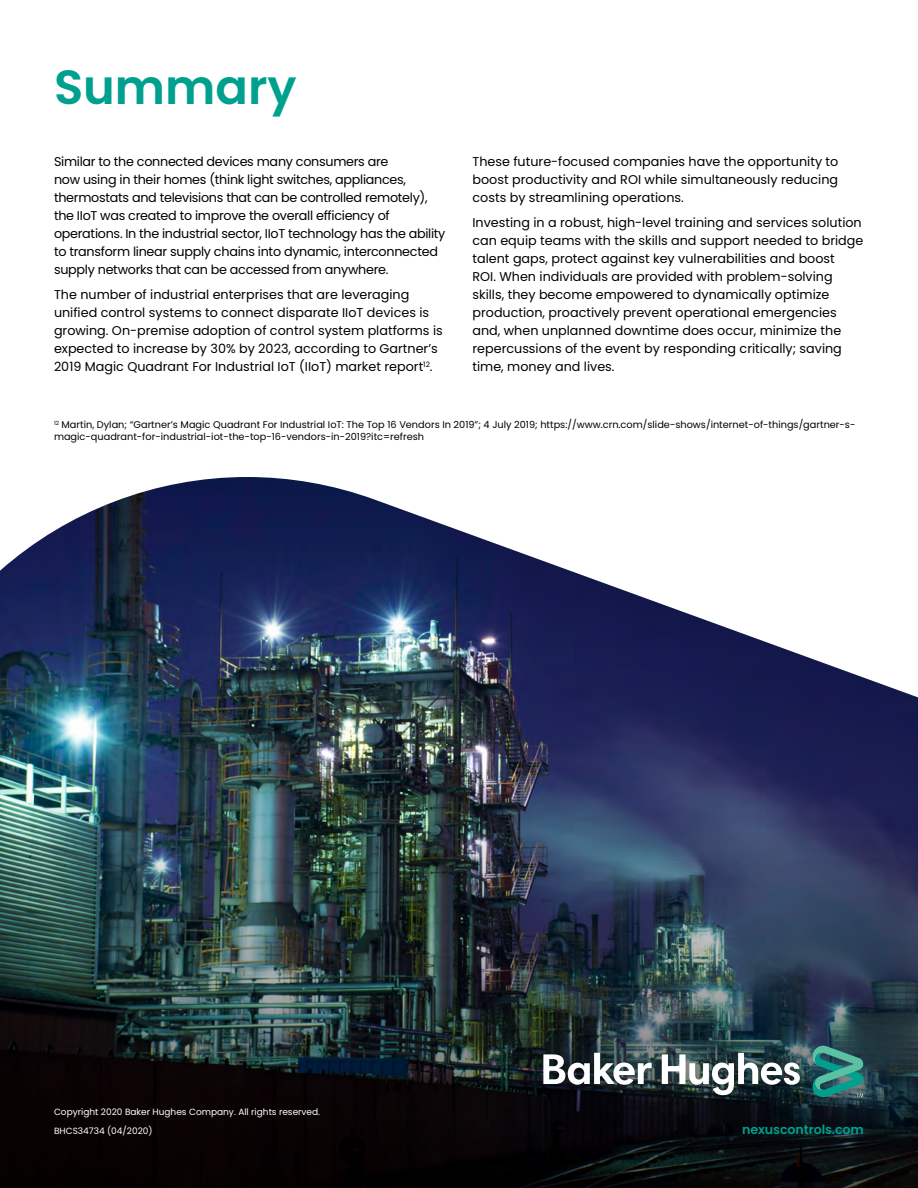
<style>
.page{position:relative;width:918px;height:1188px;background:#fff}
.page>*{position:absolute;margin:0;border:0;box-sizing:border-box;transform-origin:0 0}
.t1{font:600 48px "Poppins";color:#00a08e}
.t2{font:12.75px/18px "Poppins";color:#000}
.t3{font:12.75px/18px "Poppins";letter-spacing:-.02em;color:#000}
.t4{font:600 12.75px "Poppins";letter-spacing:-.01em;color:#00a08e}
.t5{font:9.75px/11.7px "Poppins";color:#000}
.t6{font:9px/18.8px "Poppins";color:#fff}
</style>
<div class="page">
<img style="left:0;top:477px;width:918px;height:711px">
<img style="left:543px;top:1044px;width:321px;height:55px">
<h1 class="t1" style="left:54px;top:60px;width:244px">Summary</h1>
<p class="t3" style="left:54px;top:153px;width:393px">Similar to the connected devices many consumers are<br>now using in their homes (think light switches, appliances, thermostats and televisions that can be controlled remotely), the IIoT was created to improve the overall efficiency of operations. In the industrial sector, IIoT technology has the ability to transform linear supply chains into dynamic, interconnected supply networks that can be accessed from anywhere.</p>
<p class="t2" style="left:54px;top:286px;width:390px">The number of industrial enterprises that are leveraging unified control systems to connect disparate IIoT devices is growing. On-premise adoption of control system platforms is expected to increase by 30% by 2023, according to Gartner’s 2019 Magic Quadrant For Industrial IoT (IIoT) market report<sup>12</sup>.</p>
<p class="t2" style="left:472px;top:153px;width:367px;text-align:justify">These future-focused companies have the opportunity to boost productivity and ROI while simultaneously reducing costs by streamlining operations.</p>
<p class="t2" style="left:472px;top:214px;width:392px">Investing in a robust, high-level training and services solution can equip teams with the skills and support needed to bridge talent gaps, protect against key vulnerabilities and boost<br>ROI. When individuals are provided with problem-solving skills, they become empowered to dynamically optimize production, proactively prevent operational emergencies and, when unplanned downtime does occur, minimize the repercussions of the event by responding critically; saving time, money and lives.</p>
<p class="t5" style="left:54px;top:419px;width:803px"><sup>12</sup> Martin, Dylan; “Gartner’s Magic Quadrant For Industrial IoT: The Top 16 Vendors In 2019”; 4 July 2019; https://www.crn.com/slide-shows/internet-of-things/gartner-s&shy;magic-quadrant-for-industrial-iot-the-top-16-vendors-in-2019?itc=refresh</p>
<p class="t6" style="left:54px;top:1103px;width:268px">Copyright 2020 Baker Hughes Company. All rights reserved.<br>BHCS34734 (04/2020)</p>
<p class="t4" style="left:742px;top:1122px;width:123px">nexuscontrols.com</p>
</div>
